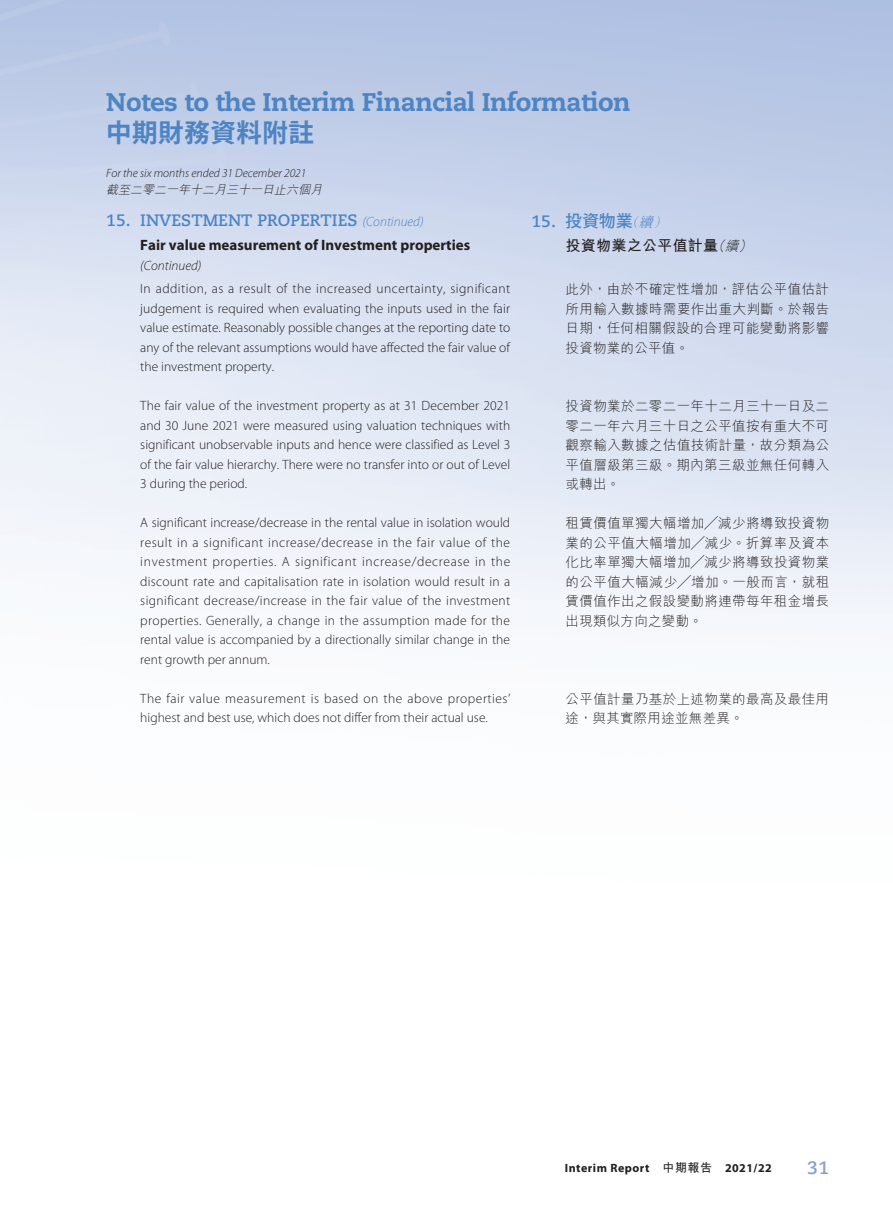
<style>
.page{position:relative;width:893px;height:1212px;background:#fff}
.page>*{position:absolute;margin:0;border:0;box-sizing:border-box;transform-origin:0 0}
.t1{font:800 25.5px "Caecilia LT Std";letter-spacing:-.02em;color:#4d84c4}
.t2{font:700 25.5px "Koz Go Pr 6 N";letter-spacing:.02em;color:#4d84c4}
.t3{font:700 18px "Caecilia LT Std";color:#7fa0d3}
._01_H1_E{font:700 16.5px "Caecilia LT Std";color:#4d84c4}
._001_H1_C{font:500 16.5px "Koz Go Pr 6 N";color:#4d84c4}
._02_H2_E{font:700 15px "Myriad Pro";color:#231f20}
._002_H2_C{font:700 15px "M Hei HK";letter-spacing:.02em;color:#231f20}
._00_txt_E{font:300 13.5px/19.5px "Myriad Pro";color:#231f20;text-align:justify}
._000_txt_C{font:300 13.5px/19.5px "M Hei HK";letter-spacing:.03em;color:#231f20;text-align:justify}
._02_H2_E-2{font:italic 300 13.5px "Myriad Pro";color:#231f20}
.t4{font:italic 300 12px "Myriad Pro";color:#231f20}
.t5{font:700 12px "Myriad Pro";letter-spacing:.04em;color:#231f20}
.t6{font:italic 300 12px "M Hei HK";color:#231f20}
.s1{font-family:"Myriad Pro";font-weight:300;font-style:italic;font-size:13.5px}
.s2{font-family:"Caecilia LT Std";font-weight:700}
.s3{font-family:"Adobe Ming Std";font-weight:300;font-style:italic;font-size:13.5px}
.s4{font-weight:300;font-style:italic;font-size:13.5px}
.s5{font-family:"M Hei HK"}
</style>
<div class="page">
<h1 class="t1" style="left:106px;top:86px;width:526px">Notes to the Interim Financial Information</h1>
<h1 class="t2" style="left:106px;top:118px;width:209px">中期財務資料附註</h1>
<p class="t4" style="left:106px;top:165px;width:202px">For the six months ended 31 December 2021</p>
<p class="t6" style="left:106px;top:183px;width:220px">截至二零二一年十二月三十一日止六個月</p>
<p class="_01_H1_E" style="left:106px;top:211px;width:319px">15. INVESTMENT PROPERTIES <span class="s1">(Continued)</span></p>
<p class="_02_H2_E" style="left:140px;top:235px;width:331px">Fair value measurement of Investment properties</p>
<p class="_02_H2_E-2" style="left:140px;top:257px;width:63px">(Continued)</p>
<p class="_00_txt_E" style="left:140px;top:279px;width:372px">In addition, as a result of the increased uncertainty, significant judgement is required when evaluating the inputs used in the fair value estimate. Reasonably possible changes at the reporting date to any of the relevant assumptions would have affected the fair value of the investment property.</p>
<p class="_00_txt_E" style="left:140px;top:396px;width:371px">The fair value of the investment property as at 31 December 2021 and 30 June 2021 were measured using valuation techniques with significant unobservable inputs and hence were classified as Level 3 of the fair value hierarchy. There were no transfer into or out of Level 3 during the period.</p>
<p class="_00_txt_E" style="left:140px;top:513px;width:372px">A significant increase/decrease in the rental value in isolation would result in a significant increase/decrease in the fair value of the investment properties. A significant increase/decrease in the discount rate and capitalisation rate in isolation would result in a significant decrease/increase in the fair value of the investment properties. Generally, a change in the assumption made for the rental value is accompanied by a directionally similar change in the rent growth per annum.</p>
<p class="_00_txt_E" style="left:140px;top:688px;width:372px">The fair value measurement is based on the above properties’ highest and best use, which does not differ from their actual use.</p>
<p class="_001_H1_C" style="left:531px;top:212px;width:139px"><span class="s2">15.</span> 投資物業<span class="s3">（續）</span></p>
<p class="_002_H2_C" style="left:565px;top:234px;width:191px">投資物業之公平值計量<span class="s4">（續）</span></p>
<p class="_000_txt_C" style="left:565px;top:279px;width:265px">此外，由於不確定性增加，評估公平值估計所用輸入數據時需要作出重大判斷。於報告日期，任何相關假設的合理可能變動將影響投資物業的公平值。</p>
<p class="_000_txt_C" style="left:565px;top:396px;width:265px">投資物業於二零二一年十二月三十一日及二零二一年六月三十日之公平值按有重大不可觀察輸入數據之估值技術計量，故分類為公平值層級第三級。期內第三級並無任何轉入或轉出。</p>
<p class="_000_txt_C" style="left:565px;top:513px;width:265px">租賃價值單獨大幅增加╱減少將導致投資物業的公平值大幅增加╱減少。折算率及資本化比率單獨大幅增加╱減少將導致投資物業的公平值大幅減少╱增加。一般而言，就租賃價值作出之假設變動將連帶每年租金增長出現類似方向之變動。</p>
<p class="_000_txt_C" style="left:565px;top:689px;width:265px">公平值計量乃基於上述物業的最高及最佳用途，與其實際用途並無差異。</p>
<p class="t5" style="left:565px;top:1160px;width:208px">Interim Report <span class="s5">中期報告</span> 2021/22</p>
<h2 class="t3" style="left:807px;top:1157px;width:24px">31</h2>
</div>
